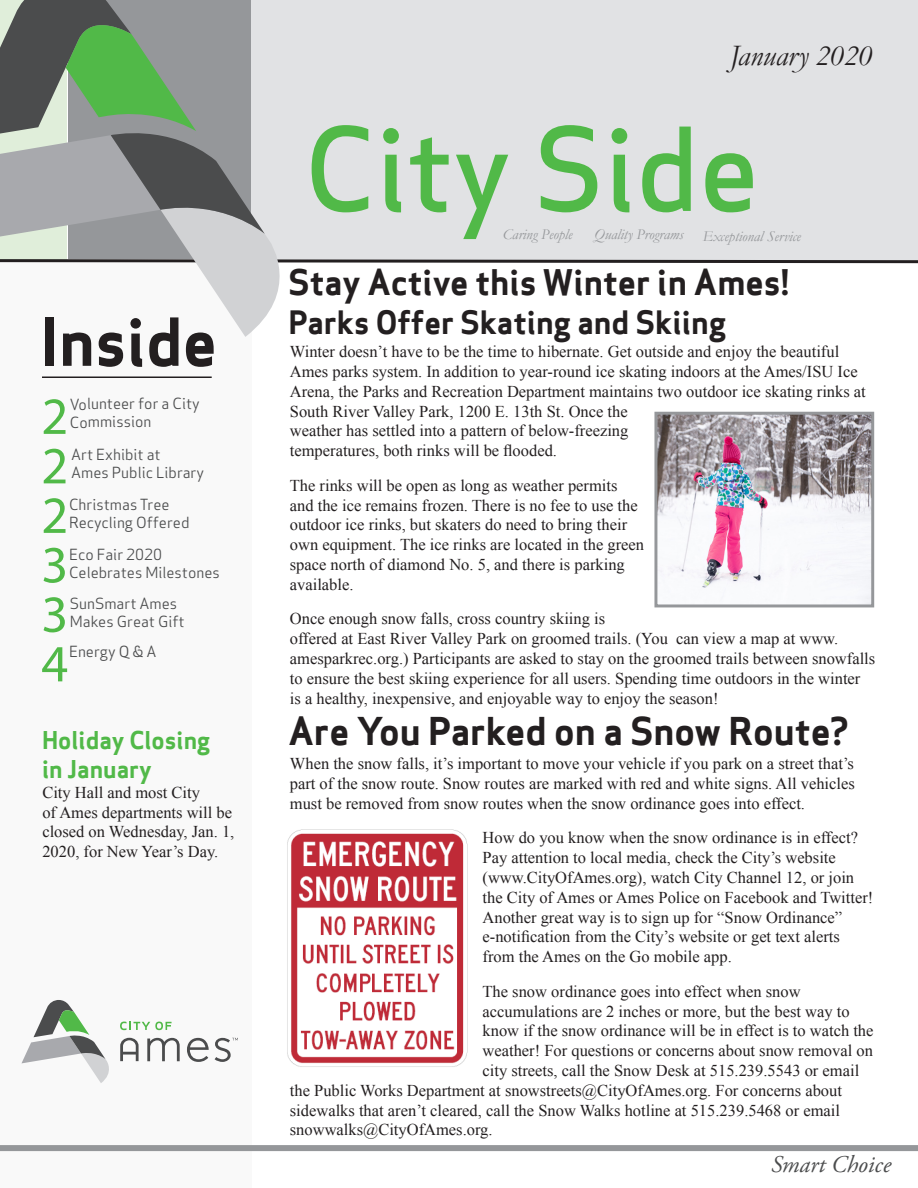
<style>
.page{position:relative;width:918px;height:1188px;background:#fff}
.page>*{position:absolute;margin:0;border:0;box-sizing:border-box;transform-origin:0 0}
.t1{font:500 112.5px "Apex Sans";color:#51b948}
.t2{font:700 64.5px "Apex Sans";color:#231f20}
.t3{font:52.5px/49.5px "Myriad Pro";color:#51b948}
.HEADLINES_Page_1_and{font:700 37.5px "Apex Sans";color:#231f20}
.HEADLINES_Page_1_and-2{font:700 34.5px "Apex Sans";color:#231f20}
.HEADLINES_Page_1_and-3{font:700 31.5px "Apex Sans";color:#231f20}
.t4{font:italic 30px "Garamond";color:#231f20}
.t5{font:700 24px/28.8px "Apex Sans";color:#51b948}
.t6{font:italic 24px "Adobe Garamond Pro";color:#4b4c4d}
.t7{font:16.5px/19.8px "Times New Roman";color:#231f20}
.t8{font:15px/18px "Apex Sans";color:#4b4c4d}
.t9{font:italic 15px "Garamond";color:#95979a}
</style>
<div class="page">
<div style="left:0;top:260px;width:251px;height:928px;background:#f9f9f9"></div>
<div style="left:0;top:1145px;width:918px;height:6px;background:#95979a"></div>
<hr style="left:42px;top:376px;width:170px;height:2px;background:#231f20">
<svg style="left:0;top:0;width:918px;height:337px"></svg>
<svg style="left:120px;top:1022px;width:52px;height:8px"></svg>
<svg style="left:21px;top:1000px;width:88px;height:83px"></svg>
<svg style="left:147px;top:1038px;width:33px;height:23px"></svg>
<svg style="left:187px;top:1038px;width:22px;height:24px"></svg>
<svg style="left:120px;top:1038px;width:19px;height:23px"></svg>
<svg style="left:215px;top:1038px;width:23px;height:24px"></svg>
<img style="left:287px;top:829px;width:181px;height:238px">
<img style="left:658px;top:416px;width:212px;height:187px">
<div style="left:654px;top:412px;width:220px;height:195px;border:3px solid #95979a"></div>
<p class="t2" style="left:40px;top:300px;width:179px">Inside</p>
<p class="t8" style="left:70px;top:393px;width:132px">Volunteer for a City<br>Commission</p>
<p class="t3" style="left:41px;top:391px;width:28px">2</p>
<p class="t3" style="left:41px;top:440px;width:28px">2</p>
<p class="t3" style="left:41px;top:490px;width:28px">2</p>
<p class="t3" style="left:41px;top:539px;width:28px">3</p>
<p class="t3" style="left:41px;top:589px;width:28px">3<br>4</p>
<p class="t8" style="left:71px;top:444px;width:134px">Art Exhibit at<br>Ames Public Library</p>
<p class="t8" style="left:69px;top:495px;width:102px">Christmas Tree</p>
<p class="t8" style="left:69px;top:513px;width:122px">Recycling Offered</p>
<p class="t8" style="left:69px;top:544px;width:95px">Eco Fair 2020</p>
<p class="t8" style="left:69px;top:562px;width:152px">Celebrates Milestones</p>
<p class="t8" style="left:70px;top:593px;width:109px">SunSmart Ames</p>
<p class="t8" style="left:70px;top:611px;width:116px">Makes Great Gift</p>
<p class="t8" style="left:69px;top:641px;width:89px">Energy Q &amp; A</p>
<p class="t5" style="left:42px;top:725px;width:170px">Holiday Closing in January</p>
<p class="t7" style="left:42px;top:782px;width:194px">City Hall and most City<br>of Ames departments will be closed on Wednesday, Jan. 1,<br>2020, for New Year’s Day.</p>
<p class="t4" style="left:730px;top:35px;width:144px">January 2020</p>
<p class="t1" style="left:304px;top:70px;width:457px">City Side</p>
<p class="t9" style="left:503px;top:224px;width:71px">Caring People</p>
<p class="t9" style="left:594px;top:225px;width:91px">Quality Programs</p>
<p class="t9" style="left:703px;top:226px;width:100px">Exceptional Service</p>
<p class="HEADLINES_Page_1_and-2" style="left:289px;top:260px;width:502px">Stay Active this Winter in Ames!</p>
<p class="HEADLINES_Page_1_and-3" style="left:289px;top:302px;width:439px">Parks Offer Skating and Skiing</p>
<p class="t7" style="left:290px;top:341px;width:578px">Winter doesn’t have to be the time to hibernate. Get outside and enjoy the beautiful Ames parks system. In addition to year-round ice skating indoors at the Ames/ISU Ice Arena, the Parks and Recreation Department maintains two outdoor ice skating rinks at South River Valley Park, 1200 E. 13th St. Once the<br>weather has settled into a pattern of below-freezing<br>temperatures, both rinks will be flooded.</p>
<p class="t7" style="left:290px;top:475px;width:356px">The rinks will be open as long as weather permits and the ice remains frozen. There is no fee to use the outdoor ice rinks, but skaters do need to bring their own equipment. The ice rinks are located in the green space north of diamond No. 5, and there is parking available.</p>
<p class="t7" style="left:290px;top:609px;width:587px">Once enough snow falls, cross country skiing is<br>offered at East River Valley Park on groomed trails. (You can view a map at www. amesparkrec.org.) Participants are asked to stay on the groomed trails between snowfalls to ensure the best skiing experience for all users. Spending time outdoors in the winter is a healthy, inexpensive, and enjoyable way to enjoy the season!</p>
<p class="HEADLINES_Page_1_and" style="left:288px;top:707px;width:562px">Are You Parked on a Snow Route?</p>
<p class="t7" style="left:290px;top:753px;width:567px;text-align:justify">When the snow falls, it’s important to move your vehicle if you park on a street that’s part of the snow route. Snow routes are marked with red and white signs. All vehicles must be removed from snow routes when the snow ordinance goes into effect.</p>
<p class="t7" style="left:483px;top:828px;width:392px">How do you know when the snow ordinance is in effect?<br>Pay attention to local media, check the City’s website (www.CityOfAmes.org), watch City Channel 12, or join the City of Ames or Ames Police on Facebook and Twitter!<br>Another great way is to sign up for “Snow Ordinance” e-notification from the City’s website or get text alerts from the Ames on the Go mobile app.</p>
<p class="t7" style="left:483px;top:981px;width:320px">The snow ordinance goes into effect when snow</p>
<p class="t7" style="left:483px;top:1001px;width:369px">accumulations are 2 inches or more, but the best way to</p>
<p class="t7" style="left:483px;top:1021px;width:393px">know if the snow ordinance will be in effect is to watch the</p>
<p class="t7" style="left:483px;top:1041px;width:392px">weather! For questions or concerns about snow removal on</p>
<p class="t7" style="left:483px;top:1060px;width:378px">city streets, call the Snow Desk at 515.239.5543 or email</p>
<p class="t7" style="left:290px;top:1080px;width:554px">the Public Works Department at snowstreets@CityOfAmes.org. For concerns about</p>
<p class="t7" style="left:290px;top:1100px;width:552px">sidewalks that aren’t cleared, call the Snow Walks hotline at 515.239.5468 or email</p>
<p class="t7" style="left:290px;top:1120px;width:204px">snowwalks@CityOfAmes.org.</p>
<p class="t6" style="left:771px;top:1150px;width:121px">Smart Choice</p>
</div>
